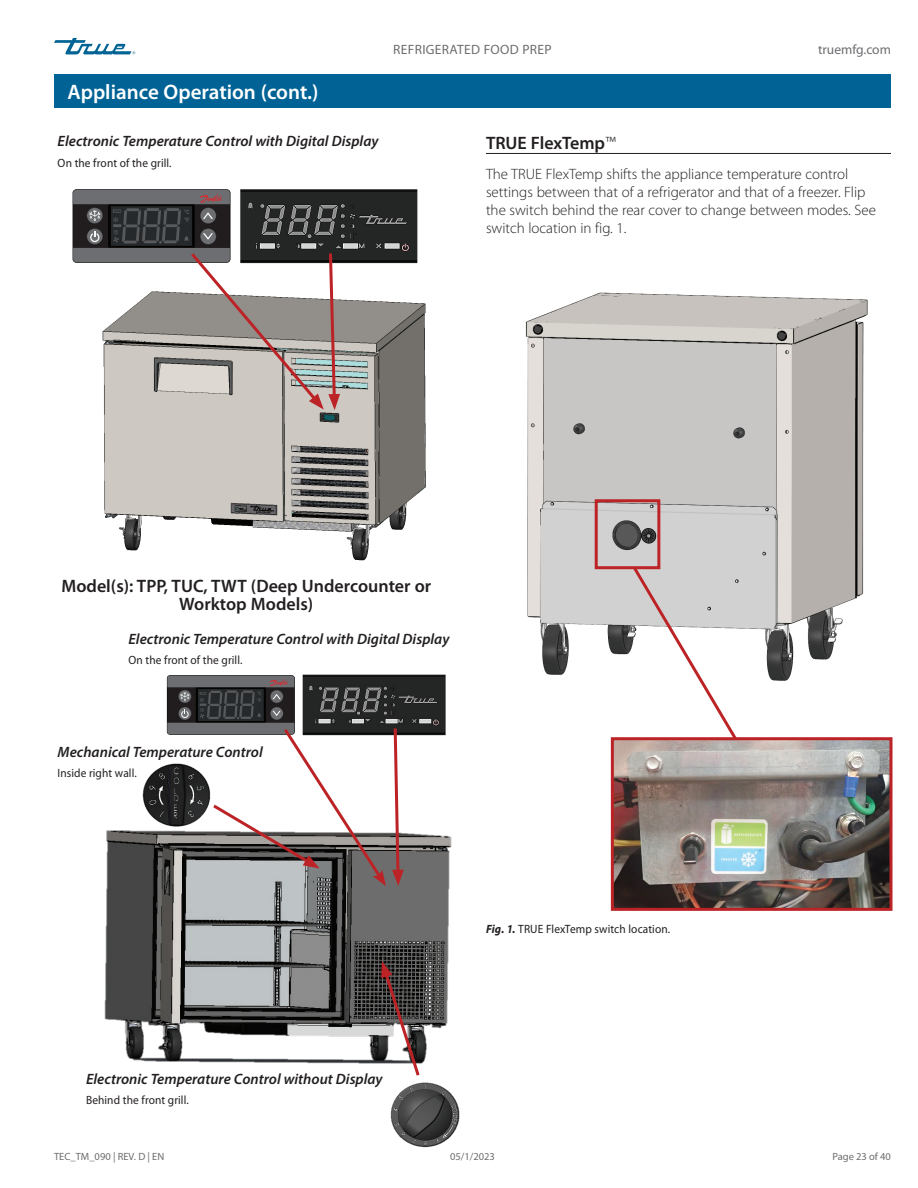
<style>
.page{position:relative;width:918px;height:1188px;background:#fff}
.page>*{position:absolute;margin:0;border:0;box-sizing:border-box;transform-origin:0 0}
.t1{font:600 21px "Myriad Pro";color:#fff}
.t2{font:600 18px/18px "Myriad Pro";color:#231f20;text-align:center}
.t3{font:300 15px/18px "Myriad Pro";color:#231f20}
.t4{font:italic 600 15px "Myriad Pro";color:#231f20}
.t5{font:13.5px "Myriad Pro";letter-spacing:.025em;color:#6c6d70}
.t6{font:13.5px "Myriad Pro";color:#6c6d70}
.t7{font:12px "Myriad Pro";letter-spacing:.005em;color:#231f20;scale:.95 1}
.t8{font:10.5px "Myriad Pro";color:#6c6d70}
.t9{font:700 6px/7.8px "Arial Narrow";color:#58595b}
.t10{font:700 5.25px "Arial Narrow";color:#58595b}
.t11{font:700 4.8px/6.3px "Arial Narrow";color:#58595b}
.t12{font:700 4.2px "Arial Narrow";color:#58595b}
.s1{font-family:"Arial"}
.s2{font-weight:300}
.s3{font-weight:700;font-style:italic}
</style>
<div class="page">
<svg style="left:54px;top:38px;width:81px;height:16px"></svg>
<div style="left:54px;top:74px;width:837px;height:34px;background:#016395"></div>
<img style="left:104px;top:830px;width:348px;height:234px">
<img style="left:390px;top:1082px;width:70px;height:66px">
<img style="left:135px;top:765px;width:32px;height:68px">
<svg style="left:381px;top:961px;width:41px;height:115px"></svg>
<img style="left:72px;top:249px;width:354px;height:312px">
<img style="left:240px;top:189px;width:186px;height:84px">
<img style="left:302px;top:674px;width:144px;height:62px">
<svg style="left:167px;top:676px;width:219px;height:210px"></svg>
<svg style="left:392px;top:725px;width:12px;height:161px"></svg>
<svg style="left:73px;top:190px;width:267px;height:220px"></svg>
<hr style="left:486px;top:153px;width:405px;height:1px;background:#231f20">
<img style="left:525px;top:292px;width:343px;height:389px">
<img style="left:615px;top:741px;width:273px;height:166px">
<div style="left:611px;top:737px;width:281px;height:174px;border:3px solid #bc2326"></div>
<div style="left:595px;top:499px;width:65px;height:70px;border:3px solid #bc2326"></div>
<svg style="left:630px;top:564px;width:110px;height:179px"></svg>
<h1 class="t1" style="left:68px;top:80px;width:253px">Appliance Operation (cont.)</h1>
<p class="t4" style="left:58px;top:132px;width:322px">Electronic Temperature Control with Digital Display</p>
<p class="t7" style="left:58px;top:155px;width:122px">On the front of the grill.</p>
<p class="t10" style="left:113px;top:208px;width:10px">ECO</p>
<p class="t9" style="left:184px;top:208px;width:7px">°C °<span class="s1">F</span></p>
<p class="t5" style="left:393px;top:42px;width:160px">REFRIGERATED FOOD PREP</p>
<p class="t6" style="left:818px;top:42px;width:74px">truemfg.com</p>
<p class="t2" style="left:486px;top:134px;width:131px">TRUE FlexTemp<span class="s2">™</span></p>
<p class="t3" style="left:486px;top:165px;width:392px">The TRUE FlexTemp shifts the appliance temperature control settings between that of a refrigerator and that of a freezer. Flip the switch behind the rear cover to change between modes. See switch location in fig. 1.</p>
<p class="t2" style="left:61px;top:578px;width:371px">Model(s): TPP, TUC, TWT (Deep Undercounter or<br>Worktop Models)</p>
<p class="t4" style="left:129px;top:630px;width:322px">Electronic Temperature Control with Digital Display</p>
<p class="t7" style="left:129px;top:653px;width:122px">On the front of the grill.</p>
<p class="t12" style="left:199px;top:690px;width:9px">ECO</p>
<p class="t11" style="left:257px;top:690px;width:6px">°C °<span class="s1">F</span></p>
<p class="t4" style="left:58px;top:742px;width:207px">Mechanical Temperature Control</p>
<p class="t7" style="left:58px;top:766px;width:85px">Inside right wall.</p>
<p class="t4" style="left:86px;top:1069px;width:298px">Electronic Temperature Control without Display</p>
<p class="t7" style="left:86px;top:1092px;width:110px">Behind the front grill.</p>
<p class="t7" style="left:486px;top:922px;width:196px"><span class="s3">Fig. 1.</span> TRUE FlexTemp switch location.</p>
<p class="t8" style="left:54px;top:1150px;width:112px">TEC_TM_090 | REV. D | EN</p>
<p class="t8" style="left:450px;top:1150px;width:46px">05/1/2023</p>
<p class="t8" style="left:832px;top:1150px;width:60px">Page 23 of 40</p>
</div>
